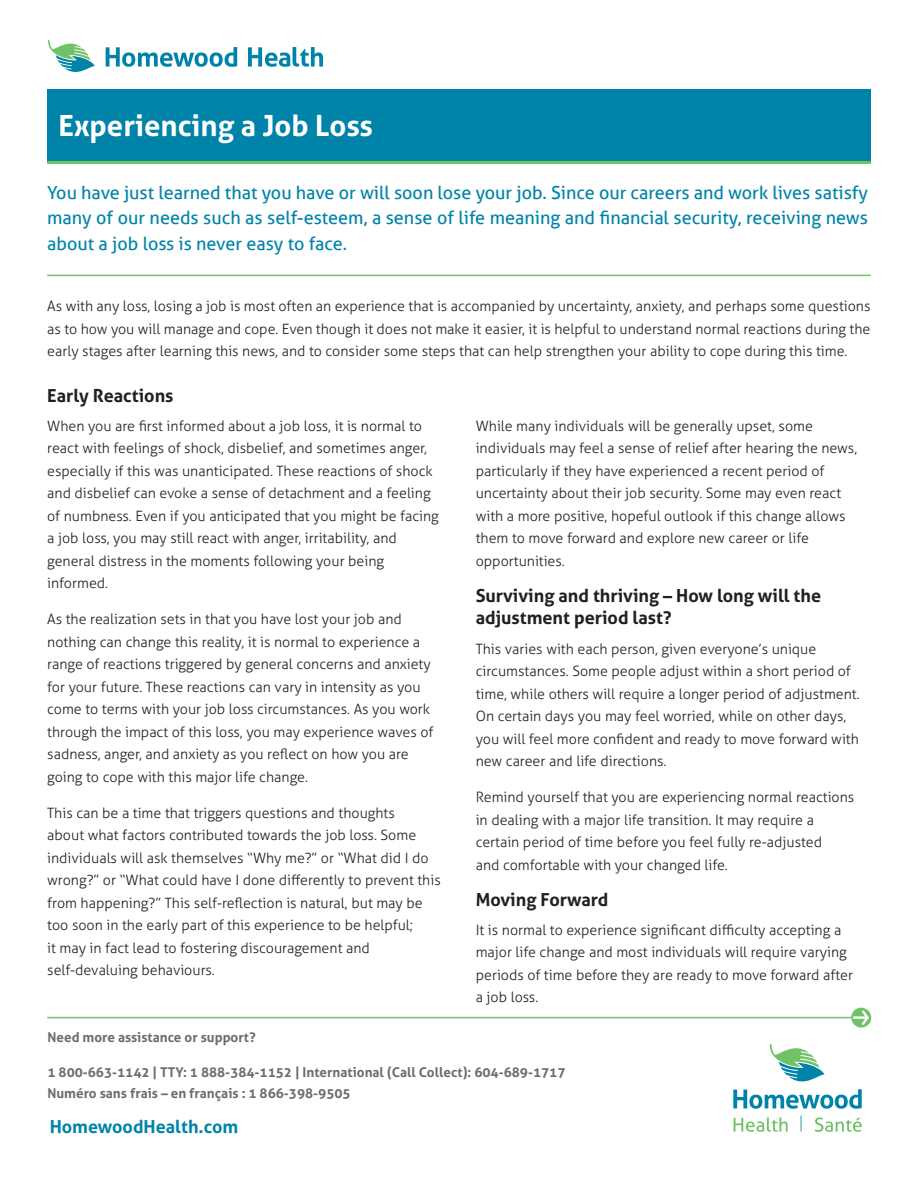
<style>
.page{position:relative;width:918px;height:1188px;background:#fff}
.page>*{position:absolute;margin:0;border:0;box-sizing:border-box;transform-origin:0 0}
.t1{font:700 29.25px "Aller";color:#fff}
.BodyCopy{font:18px/25.5px "Aller";color:#0083a9;text-align:justify}
.BodyCopy-2{font:700 18px/22.5px "Aller";color:#231f20}
.BodyCopy-3{font:700 18px "Aller";color:#0083a9}
.BodyCopy-4{font:300 14.25px/22.5px "Aller";color:#231f20}
.BodyCopy-5{font:700 13.5px/21px "Aller";color:#6c6d70}
</style>
<div class="page">
<svg style="left:733px;top:1044px;width:129px;height:65px"></svg>
<svg style="left:734px;top:1117px;width:54px;height:15px"></svg>
<svg style="left:815px;top:1118px;width:47px;height:14px"></svg>
<svg style="left:801px;top:1116px;width:1px;height:16px"></svg>
<hr style="left:47px;top:1017px;width:815px;height:1px;background:#71c167">
<svg style="left:851px;top:1008px;width:20px;height:20px"></svg>
<svg style="left:853px;top:1010px;width:16px;height:15px"></svg>
<svg style="left:48px;top:40px;width:47px;height:32px"></svg>
<svg style="left:106px;top:47px;width:131px;height:20px"></svg>
<svg style="left:248px;top:47px;width:75px;height:20px"></svg>
<div style="left:47px;top:90px;width:824px;height:73px;background:#0083a9"></div>
<hr style="left:47px;top:161px;width:824px;height:3px;background:#71c167">
<hr style="left:47px;top:275px;width:824px;height:1px;background:#71c167">
<p class="t1" style="left:58px;top:107px;width:316px">Experiencing a Job Loss</p>
<p class="BodyCopy" style="left:47px;top:180px;width:822px">You have just learned that you have or will soon lose your job. Since our careers and work lives satisfy many of our needs such as self-esteem, a sense of life meaning and financial security, receiving news about a job loss is never easy to face.</p>
<p class="BodyCopy-4" style="left:47px;top:295px;width:825px;text-align:justify">As with any loss, losing a job is most often an experience that is accompanied by uncertainty, anxiety, and perhaps some questions as to how you will manage and cope. Even though it does not make it easier, it is helpful to understand normal reactions during the early stages after learning this news, and to consider some steps that can help strengthen your ability to cope during this time.</p>
<p class="BodyCopy-2" style="left:47px;top:384px;width:128px">Early Reactions</p>
<p class="BodyCopy-4" style="left:47px;top:415px;width:393px">When you are first informed about a job loss, it is normal to react with feelings of shock, disbelief, and sometimes anger, especially if this was unanticipated. These reactions of shock and disbelief can evoke a sense of detachment and a feeling of numbness. Even if you anticipated that you might be facing a job loss, you may still react with anger, irritability, and general distress in the moments following your being informed.</p>
<p class="BodyCopy-4" style="left:47px;top:608px;width:388px">As the realization sets in that you have lost your job and nothing can change this reality, it is normal to experience a range of reactions triggered by general concerns and anxiety for your future. These reactions can vary in intensity as you come to terms with your job loss circumstances. As you work through the impact of this loss, you may experience waves of sadness, anger, and anxiety as you reflect on how you are going to cope with this major life change.</p>
<p class="BodyCopy-4" style="left:47px;top:802px;width:395px">This can be a time that triggers questions and thoughts<br>about what factors contributed towards the job loss. Some individuals will ask themselves “Why me?” or “What did I do wrong?” or “What could have I done differently to prevent this from happening?” This self-reflection is natural, but may be too soon in the early part of this experience to be helpful;<br>it may in fact lead to fostering discouragement and self-devaluing behaviours.</p>
<p class="BodyCopy-4" style="left:476px;top:415px;width:383px">While many individuals will be generally upset, some individuals may feel a sense of relief after hearing the news, particularly if they have experienced a recent period of uncertainty about their job security. Some may even react with a more positive, hopeful outlook if this change allows them to move forward and explore new career or life opportunities.</p>
<p class="BodyCopy-2" style="left:476px;top:584px;width:347px">Surviving and thriving – How long will the adjustment period last?</p>
<p class="BodyCopy-4" style="left:476px;top:637px;width:385px">This varies with each person, given everyone’s unique circumstances. Some people adjust within a short period of time, while others will require a longer period of adjustment.<br>On certain days you may feel worried, while on other days, you will feel more confident and ready to move forward with new career and life directions.</p>
<p class="BodyCopy-4" style="left:476px;top:786px;width:380px">Remind yourself that you are experiencing normal reactions in dealing with a major life transition. It may require a certain period of time before you feel fully re-adjusted<br>and comfortable with your changed life.</p>
<p class="BodyCopy-2" style="left:476px;top:888px;width:134px">Moving Forward</p>
<p class="BodyCopy-4" style="left:476px;top:919px;width:379px">It is normal to experience significant difficulty accepting a major life change and most individuals will require varying periods of time before they are ready to move forward after a job loss.</p>
<p class="BodyCopy-5" style="left:48px;top:1027px;width:210px">Need more assistance or support?</p>
<p class="BodyCopy-5" style="left:48px;top:1062px;width:519px">1 800-663-1142 | TTY: 1 888-384-1152 | International (Call Collect): 604-689-1717<br>Numéro sans frais – en français : 1 866-398-9505</p>
<p class="BodyCopy-3" style="left:50px;top:1116px;width:190px">HomewoodHealth.com</p>
</div>
